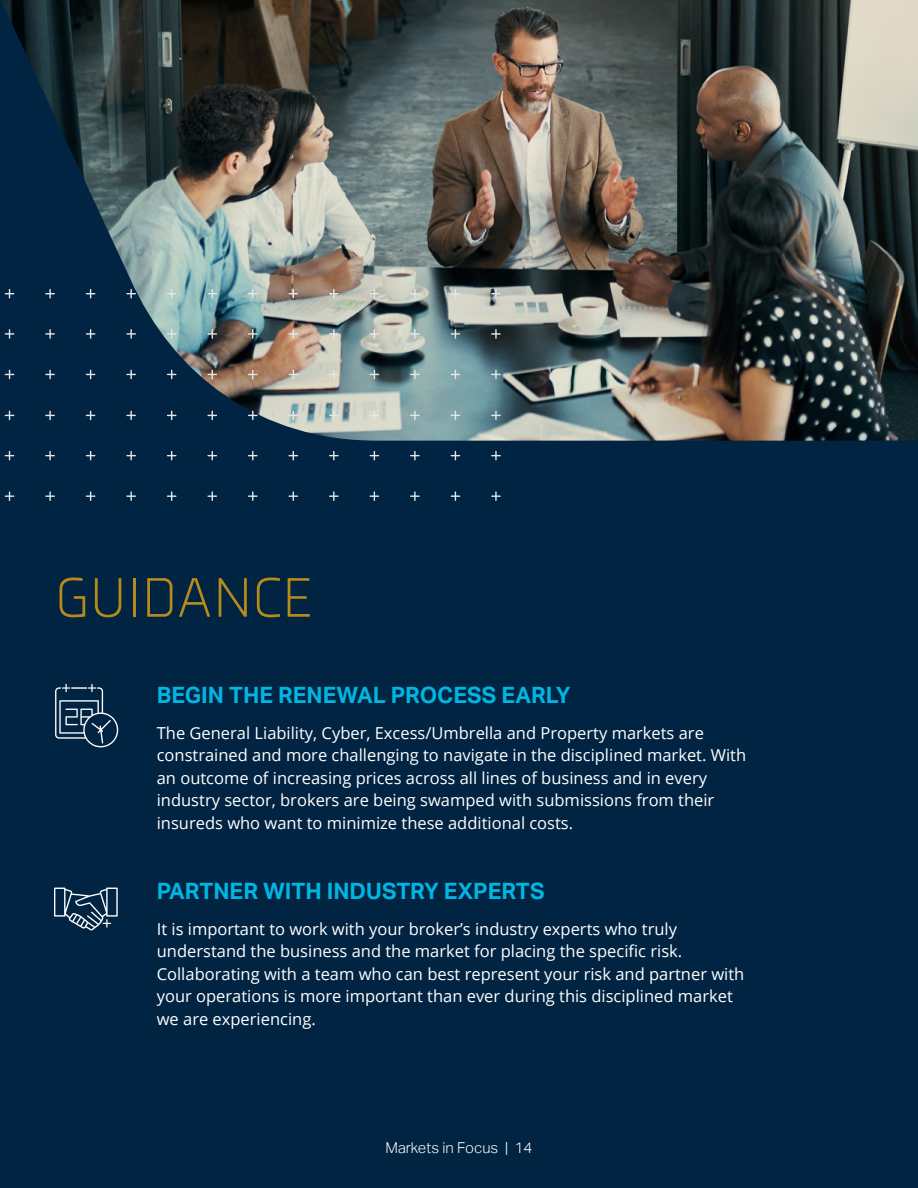
<style>
.page{position:relative;width:918px;height:1188px;background:#002442}
.page>*{position:absolute;margin:0;border:0;box-sizing:border-box;transform-origin:0 0}
.t1{font:300 57.15px "Axia";color:#b78a1c}
.t2{font:700 22.5px "Aktiv Grotesk";color:#00b5e2}
.t3{font:16.5px/22.5px "Open Sans";color:#fff}
.t4{font:300 15px "Aktiv Grotesk";color:#fff}
</style>
<div class="page">
<svg style="left:54px;top:888px;width:64px;height:42px"></svg>
<svg style="left:55px;top:684px;width:63px;height:63px"></svg>
<img style="left:1px;top:0;width:917px;height:441px">
<svg style="left:5px;top:289px;width:9px;height:9px"></svg>
<svg style="left:45px;top:289px;width:10px;height:9px"></svg>
<svg style="left:86px;top:289px;width:9px;height:9px"></svg>
<svg style="left:126px;top:289px;width:10px;height:9px"></svg>
<svg style="left:167px;top:289px;width:9px;height:9px"></svg>
<svg style="left:207px;top:289px;width:10px;height:9px"></svg>
<svg style="left:248px;top:289px;width:10px;height:9px"></svg>
<svg style="left:289px;top:289px;width:9px;height:9px"></svg>
<svg style="left:329px;top:289px;width:10px;height:9px"></svg>
<svg style="left:370px;top:289px;width:9px;height:9px"></svg>
<svg style="left:410px;top:289px;width:10px;height:9px"></svg>
<svg style="left:451px;top:289px;width:9px;height:9px"></svg>
<svg style="left:491px;top:289px;width:10px;height:9px"></svg>
<svg style="left:5px;top:329px;width:9px;height:10px"></svg>
<svg style="left:45px;top:329px;width:10px;height:10px"></svg>
<svg style="left:86px;top:329px;width:9px;height:10px"></svg>
<svg style="left:126px;top:329px;width:10px;height:10px"></svg>
<svg style="left:167px;top:329px;width:9px;height:10px"></svg>
<svg style="left:207px;top:329px;width:10px;height:10px"></svg>
<svg style="left:248px;top:329px;width:10px;height:10px"></svg>
<svg style="left:289px;top:329px;width:9px;height:10px"></svg>
<svg style="left:329px;top:329px;width:10px;height:10px"></svg>
<svg style="left:370px;top:329px;width:9px;height:10px"></svg>
<svg style="left:410px;top:329px;width:10px;height:10px"></svg>
<svg style="left:451px;top:329px;width:9px;height:10px"></svg>
<svg style="left:491px;top:329px;width:10px;height:10px"></svg>
<svg style="left:5px;top:370px;width:9px;height:9px"></svg>
<svg style="left:45px;top:370px;width:10px;height:9px"></svg>
<svg style="left:86px;top:370px;width:9px;height:9px"></svg>
<svg style="left:126px;top:370px;width:10px;height:9px"></svg>
<svg style="left:167px;top:370px;width:9px;height:9px"></svg>
<svg style="left:207px;top:370px;width:10px;height:9px"></svg>
<svg style="left:248px;top:370px;width:10px;height:9px"></svg>
<svg style="left:289px;top:370px;width:9px;height:9px"></svg>
<svg style="left:329px;top:370px;width:10px;height:9px"></svg>
<svg style="left:370px;top:370px;width:9px;height:9px"></svg>
<svg style="left:410px;top:370px;width:10px;height:9px"></svg>
<svg style="left:451px;top:370px;width:9px;height:9px"></svg>
<svg style="left:491px;top:370px;width:10px;height:9px"></svg>
<svg style="left:5px;top:411px;width:9px;height:9px"></svg>
<svg style="left:45px;top:411px;width:10px;height:9px"></svg>
<svg style="left:86px;top:411px;width:9px;height:9px"></svg>
<svg style="left:126px;top:411px;width:10px;height:9px"></svg>
<svg style="left:167px;top:411px;width:9px;height:9px"></svg>
<svg style="left:207px;top:411px;width:10px;height:9px"></svg>
<svg style="left:248px;top:411px;width:10px;height:9px"></svg>
<svg style="left:289px;top:411px;width:9px;height:9px"></svg>
<svg style="left:329px;top:411px;width:10px;height:9px"></svg>
<svg style="left:370px;top:411px;width:9px;height:9px"></svg>
<svg style="left:410px;top:411px;width:10px;height:9px"></svg>
<svg style="left:451px;top:411px;width:9px;height:9px"></svg>
<svg style="left:491px;top:411px;width:10px;height:9px"></svg>
<svg style="left:5px;top:451px;width:9px;height:9px"></svg>
<svg style="left:45px;top:451px;width:10px;height:9px"></svg>
<svg style="left:86px;top:451px;width:9px;height:9px"></svg>
<svg style="left:126px;top:451px;width:10px;height:9px"></svg>
<svg style="left:167px;top:451px;width:9px;height:9px"></svg>
<svg style="left:207px;top:451px;width:10px;height:9px"></svg>
<svg style="left:248px;top:451px;width:10px;height:9px"></svg>
<svg style="left:289px;top:451px;width:9px;height:9px"></svg>
<svg style="left:329px;top:451px;width:10px;height:9px"></svg>
<svg style="left:370px;top:451px;width:9px;height:9px"></svg>
<svg style="left:410px;top:451px;width:10px;height:9px"></svg>
<svg style="left:451px;top:451px;width:9px;height:9px"></svg>
<svg style="left:491px;top:451px;width:10px;height:9px"></svg>
<svg style="left:5px;top:491px;width:9px;height:10px"></svg>
<svg style="left:45px;top:491px;width:10px;height:10px"></svg>
<svg style="left:86px;top:491px;width:9px;height:10px"></svg>
<svg style="left:126px;top:491px;width:10px;height:10px"></svg>
<svg style="left:167px;top:491px;width:9px;height:10px"></svg>
<svg style="left:207px;top:491px;width:10px;height:10px"></svg>
<svg style="left:248px;top:491px;width:10px;height:10px"></svg>
<svg style="left:289px;top:491px;width:9px;height:10px"></svg>
<svg style="left:329px;top:491px;width:10px;height:10px"></svg>
<svg style="left:370px;top:491px;width:9px;height:10px"></svg>
<svg style="left:410px;top:491px;width:10px;height:10px"></svg>
<svg style="left:451px;top:491px;width:9px;height:10px"></svg>
<svg style="left:491px;top:491px;width:10px;height:10px"></svg>
<h1 class="t1" style="left:54px;top:564px;width:259px">GUIDANCE</h1>
<h2 class="t2" style="left:157px;top:682px;width:415px">BEGIN THE RENEWAL PROCESS EARLY</h2>
<p class="t3" style="left:157px;top:721px;width:591px">The General Liability, Cyber, Excess/Umbrella and Property markets are constrained and more challenging to navigate in the disciplined market. With an outcome of increasing prices across all lines of business and in every industry sector, brokers are being swamped with submissions from their insureds who want to minimize these additional costs.</p>
<h2 class="t2" style="left:157px;top:878px;width:389px">PARTNER WITH INDUSTRY EXPERTS</h2>
<p class="t3" style="left:157px;top:917px;width:589px">It is important to work with your broker’s industry experts who truly understand the business and the market for placing the specific risk.<br>Collaborating with a team who can best represent your risk and partner with your operations is more important than ever during this disciplined market we are experiencing.</p>
<p class="t4" style="left:385px;top:1139px;width:149px">Markets in Focus | 14</p>
</div>
